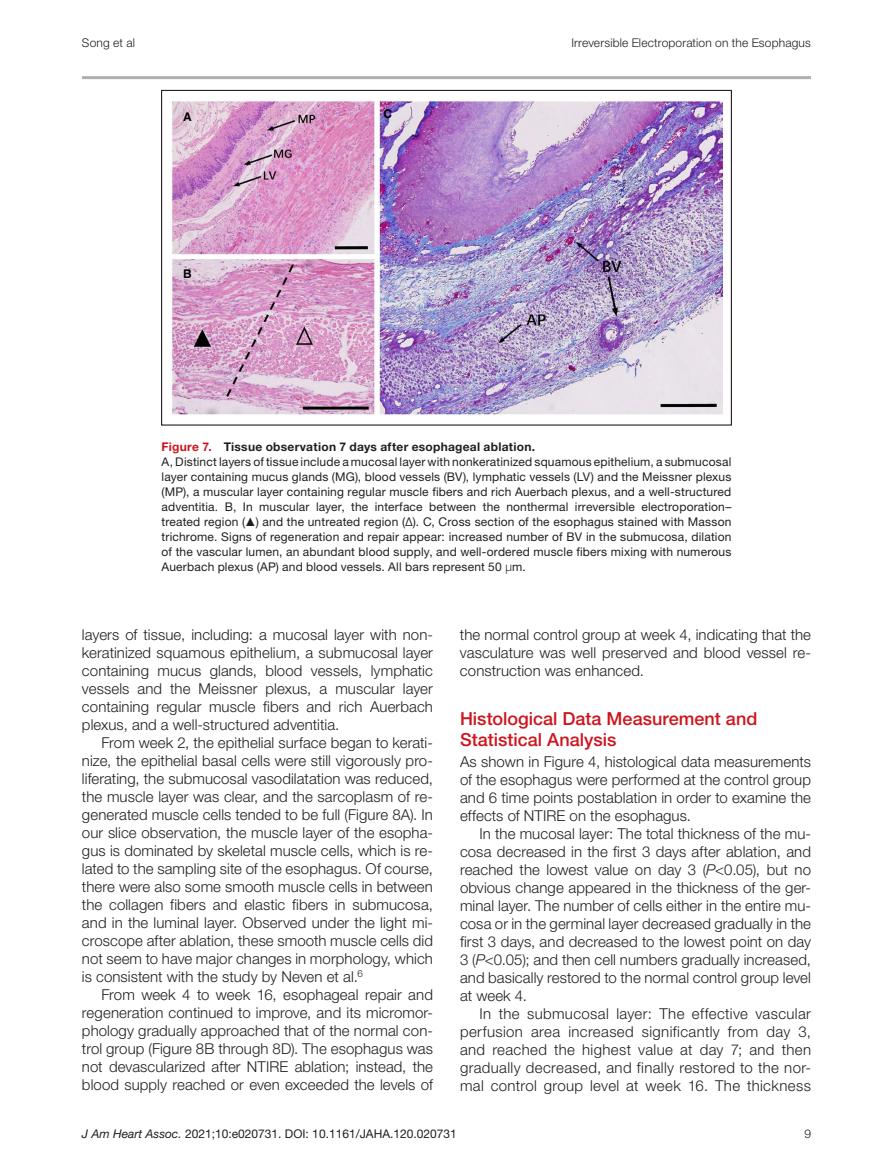
<style>
.page{position:relative;width:893px;height:1174px;background:#fff}
.page>*{position:absolute;margin:0;border:0;box-sizing:border-box;transform-origin:0 0}
.t1{font:500 18px/21px "Helvetica Neue LT Std";color:#cd151d}
.t2{font:300 15px/18px "Helvetica Neue LT Std";letter-spacing:.005em;color:#231f20;text-align:justify}
.t3{font:12px/15px "Helvetica Neue LT Std";letter-spacing:.015em;color:#231f20}
.t4{font:300 12px "Helvetica Neue LT Std";letter-spacing:.015em;color:#231f20}
.t5{font:700 12px "Helvetica";color:#000}
.s1{font-weight:700;color:#cd151d}
.s2{font-weight:700}
.s3{font-family:"Times New Roman"}
.s4{font-family:"Noto Sans";font-weight:300}
.s5{font-style:italic}
</style>
<div class="page">
<img style="left:170px;top:100px;width:553px;height:315px">
<hr style="left:82px;top:76px;width:729px;height:3px;background:#aeafb3">
<p class="t4" style="left:82px;top:35px;width:55px">Song et al</p>
<p class="t4" style="left:571px;top:35px;width:241px">Irreversible Electroporation on the Esophagus</p>
<p class="t5" style="left:183px;top:109px;width:10px">A</p>
<p class="t5" style="left:183px;top:266px;width:10px">B</p>
<p class="t5" style="left:384px;top:106px;width:10px">C</p>
<p class="t3" style="left:162px;top:439px;width:571px"><span class="s1">Figure 7.</span> <span class="s2">Tissue observation 7 days after esophageal ablation.<br></span>A, Distinct layers of tissue include a mucosal layer with nonkeratinized squamous epithelium, a submucosal layer containing mucus glands (MG), blood vessels (BV), lymphatic vessels (LV) and the Meissner plexus (MP), a muscular layer containing regular muscle fibers and rich Auerbach plexus, and a well-structured adventitia. B, In muscular layer, the interface between the nonthermal irreversible electroporation– treated region (<span class="s3">▲</span>) and the untreated region (∆). C, Cross section of the esophagus stained with Masson trichrome. Signs of regeneration and repair appear: increased number of BV in the submucosa, dilation of the vascular lumen, an abundant blood supply, and well-ordered muscle fibers mixing with numerous Auerbach plexus (AP) and blood vessels. All bars represent 50 <span class="s4">μ</span>m.</p>
<p class="t2" style="left:82px;top:625px;width:353px">layers of tissue, including: a mucosal layer with non&shy;keratinized squamous epithelium, a submucosal layer containing mucus glands, blood vessels, lymphatic vessels and the Meissner plexus, a muscular layer containing regular muscle fibers and rich Auerbach plexus, and a well-structured adventitia.</p>
<p class="t2" style="left:82px;top:733px;width:353px;text-indent:20px">From week 2, the epithelial surface began to kerati&shy;nize, the epithelial basal cells were still vigorously pro&shy;liferating, the submucosal vasodilatation was reduced, the muscle layer was clear, and the sarcoplasm of re&shy;generated muscle cells tended to be full (Figure 8A). In our slice observation, the muscle layer of the esopha&shy;gus is dominated by skeletal muscle cells, which is re&shy;lated to the sampling site of the esophagus. Of course, there were also some smooth muscle cells in between the collagen fibers and elastic fibers in submucosa, and in the luminal layer. Observed under the light mi&shy;croscope after ablation, these smooth muscle cells did not seem to have major changes in morphology, which is consistent with the study by Neven et al.<sup>6</sup></p>
<p class="t2" style="left:82px;top:985px;width:353px;text-indent:20px">From week 4 to week 16, esophageal repair and regeneration continued to improve, and its micromor&shy;phology gradually approached that of the normal con&shy;trol group (Figure 8B through 8D). The esophagus was not devascularized after NTIRE ablation; instead, the blood supply reached or even exceeded the levels of</p>
<p class="t2" style="left:460px;top:625px;width:352px">the normal control group at week 4, indicating that the vasculature was well preserved and blood vessel re&shy;construction was enhanced.</p>
<p class="t1" style="left:460px;top:708px;width:299px">Histological Data Measurement and<br>Statistical Analysis</p>
<p class="t2" style="left:460px;top:752px;width:352px">As shown in Figure 4, histological data measurements of the esophagus were performed at the control group and 6 time points postablation in order to examine the effects of NTIRE on the esophagus.</p>
<p class="t2" style="left:460px;top:824px;width:353px;text-indent:20px">In the mucosal layer: The total thickness of the mu&shy;cosa decreased in the first 3 days after ablation, and reached the lowest value on day 3 (<span class="s5">P</span>&lt;0.05), but no obvious change appeared in the thickness of the ger&shy;minal layer. The number of cells either in the entire mu&shy;cosa or in the germinal layer decreased gradually in the first 3 days, and decreased to the lowest point on day 3 (<span class="s5">P</span>&lt;0.05); and then cell numbers gradually increased, and basically restored to the normal control group level at week 4.</p>
<p class="t2" style="left:460px;top:1004px;width:353px;text-indent:20px">In the submucosal layer: The effective vascular perfusion area increased significantly from day 3, and reached the highest value at day 7; and then gradually decreased, and finally restored to the nor&shy;mal control group level at week 16. The thickness</p>
<p class="t3" style="left:82px;top:1126px;width:376px"><span class="s5">J Am Heart Assoc.</span> 2021;10:e020731. DOI: 10.1161/JAHA.120.020731</p>
<p class="t4" style="left:804px;top:1126px;width:8px">9</p>
</div>
